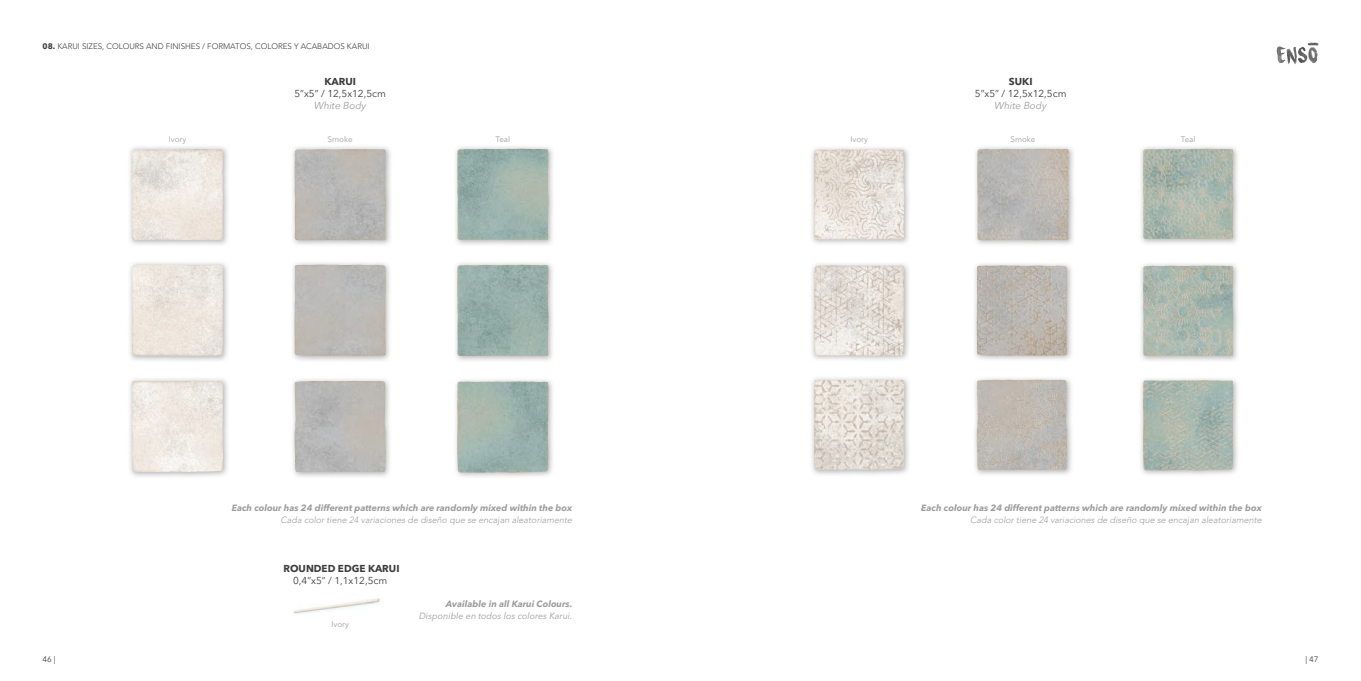
<style>
.page{position:relative;width:1361px;height:681px;background:#fff}
.page>*{position:absolute;margin:0;border:0;box-sizing:border-box;transform-origin:0 0}
.t1{font:10px "Avenir Next LT Pro";color:#3d3d3c}
.t2{font:700 10px "Avenir Next LT Pro";color:#3d3d3c}
.t3{font:italic 10px "Avenir Next LT Pro";color:#9d9d9d}
.t4{font:italic 700 9px "Avenir Next LT Pro";color:#9d9d9d}
.t5{font:italic 300 9px "Avenir LT Std";color:#9d9d9d}
.t6{font:italic 9px "Avenir Next LT Pro";color:#9d9d9d}
.t7{font:300 8px "Avenir LT Std";color:#3d3d3c}
.t8{font:8px "Avenir Next LT Pro";color:#9d9d9d}
.t9{font:8px "Avenir Next LT Pro";color:#3d3d3c}
.s1{font-family:"Avenir Next LT Pro";font-weight:700}
</style>
<div class="page">
<img style="left:294px;top:598px;width:86px;height:16px">
<img style="left:129px;top:146px;width:99px;height:99px">
<img style="left:132px;top:149px;width:91px;height:91px">
<img style="left:129px;top:378px;width:99px;height:99px">
<img style="left:132px;top:380px;width:91px;height:92px">
<img style="left:129px;top:262px;width:99px;height:99px">
<img style="left:132px;top:264px;width:91px;height:92px">
<img style="left:292px;top:146px;width:99px;height:99px">
<img style="left:295px;top:149px;width:91px;height:91px">
<img style="left:292px;top:262px;width:98px;height:99px">
<img style="left:294px;top:264px;width:92px;height:92px">
<img style="left:292px;top:379px;width:98px;height:98px">
<img style="left:294px;top:380px;width:92px;height:92px">
<img style="left:455px;top:146px;width:98px;height:99px">
<img style="left:457px;top:149px;width:91px;height:91px">
<img style="left:455px;top:262px;width:98px;height:99px">
<img style="left:457px;top:265px;width:91px;height:91px">
<img style="left:455px;top:379px;width:98px;height:98px">
<img style="left:457px;top:381px;width:91px;height:91px">
<img style="left:811px;top:147px;width:98px;height:97px">
<img style="left:814px;top:149px;width:90px;height:90px">
<img style="left:811px;top:377px;width:98px;height:98px">
<img style="left:814px;top:379px;width:90px;height:90px">
<img style="left:811px;top:263px;width:98px;height:97px">
<img style="left:814px;top:265px;width:90px;height:90px">
<img style="left:975px;top:146px;width:99px;height:99px">
<img style="left:977px;top:149px;width:91px;height:91px">
<img style="left:974px;top:263px;width:98px;height:97px">
<img style="left:977px;top:265px;width:90px;height:90px">
<img style="left:974px;top:378px;width:98px;height:97px">
<img style="left:977px;top:379px;width:90px;height:90px">
<img style="left:1140px;top:146px;width:98px;height:98px">
<img style="left:1143px;top:149px;width:90px;height:90px">
<img style="left:1140px;top:263px;width:98px;height:98px">
<img style="left:1143px;top:265px;width:90px;height:90px">
<img style="left:1140px;top:378px;width:98px;height:97px">
<img style="left:1143px;top:380px;width:90px;height:90px">
<svg style="left:1276px;top:43px;width:42px;height:21px"></svg>
<p class="t7" style="left:43px;top:41px;width:329px"><span class="s1">08.</span> KARUI SIZES, COLOURS AND FINISHES / FORMATOS, COLORES Y ACABADOS KARUI</p>
<p class="t2" style="left:324px;top:75px;width:33px">KARUI</p>
<p class="t1" style="left:294px;top:87px;width:93px">5”x5” / 12,5x12,5cm</p>
<p class="t3" style="left:314px;top:99px;width:54px">White Body</p>
<p class="t2" style="left:1009px;top:75px;width:25px">SUKI</p>
<p class="t1" style="left:975px;top:87px;width:93px">5”x5” / 12,5x12,5cm</p>
<p class="t3" style="left:994px;top:99px;width:54px">White Body</p>
<p class="t8" style="left:169px;top:134px;width:19px">Ivory</p>
<p class="t8" style="left:328px;top:135px;width:26px">Smoke</p>
<p class="t8" style="left:495px;top:134px;width:16px">Teal</p>
<p class="t8" style="left:850px;top:134px;width:19px">Ivory</p>
<p class="t8" style="left:1010px;top:135px;width:26px">Smoke</p>
<p class="t8" style="left:1181px;top:134px;width:16px">Teal</p>
<p class="t4" style="left:232px;top:502px;width:342px">Each colour has 24 different patterns which are randomly mixed within the box</p>
<p class="t5" style="left:281px;top:514px;width:293px">Cada color tiene 24 variaciones de diseño que se encajan aleatoriamente</p>
<p class="t2" style="left:283px;top:562px;width:118px">ROUNDED EDGE KARUI</p>
<p class="t1" style="left:293px;top:574px;width:96px">0,4”x5” / 1,1x12,5cm</p>
<p class="t8" style="left:331px;top:619px;width:19px">Ivory</p>
<p class="t4" style="left:446px;top:598px;width:128px">Available in all Karui Colours.</p>
<p class="t6" style="left:419px;top:610px;width:155px">Disponible en todos los colores Karui.</p>
<p class="t4" style="left:921px;top:502px;width:342px">Each colour has 24 different patterns which are randomly mixed within the box</p>
<p class="t5" style="left:970px;top:514px;width:293px">Cada color tiene 24 variaciones de diseño que se encajan aleatoriamente</p>
<p class="t9" style="left:43px;top:654px;width:15px">46 |</p>
<p class="t9" style="left:1305px;top:654px;width:15px">| 47</p>
</div>
